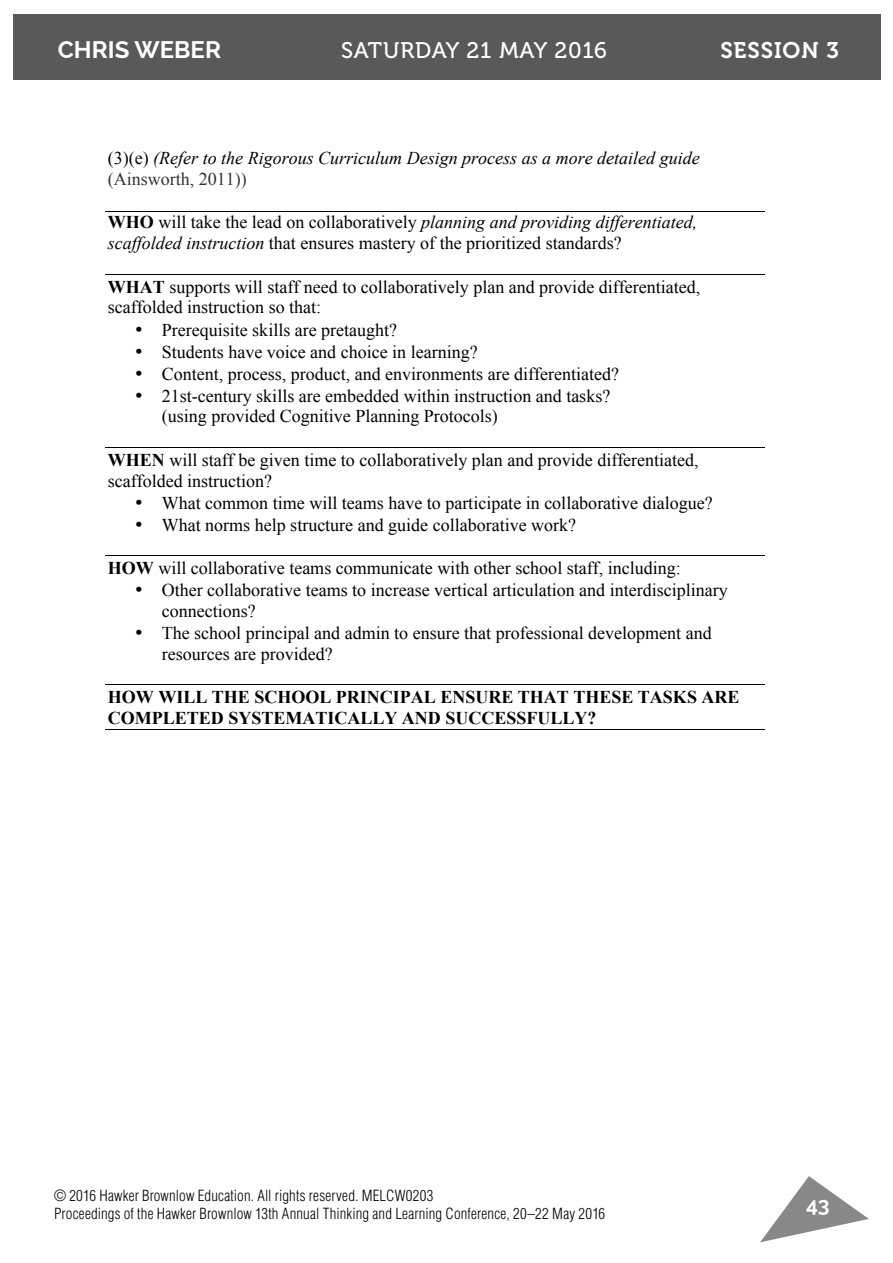
<style>
.page{position:relative;width:893px;height:1263px;background:#fff}
.page>*{position:absolute;margin:0;border:0;box-sizing:border-box;transform-origin:0 0}
.t1{font:700 24px "Raleway";color:#fff}
.t2{font:22.5px "Museo 500";letter-spacing:.04em;color:#fff}
.t3{font:22.5px "Museo 700";letter-spacing:.04em;color:#fff}
.t4{font:700 21px "Raleway";color:#fff}
.t5{font:18px/20.9px "Times New Roman";color:#000}
.t6{font:700 18px/20.5px "Times New Roman";color:#000}
.t7{font:italic 18px/20.9px "Times New Roman";color:#000}
.t8{font:300 condensed 15px/18px "Helvetica LT Std";letter-spacing:.01em;color:#000}
.s1{font-style:normal}
.s2{font-style:normal;color:#323232}
.s3{font-weight:700}
.s4{font-style:italic}
</style>
<div class="page">
<div style="left:13px;top:14px;width:867px;height:65px;background:#595959"></div>
<svg style="left:760px;top:1176px;width:109px;height:66px"></svg>
<hr style="left:106px;top:211px;width:659px;height:1px;background:#000">
<hr style="left:106px;top:274px;width:659px;height:1px;background:#000">
<hr style="left:106px;top:447px;width:659px;height:1px;background:#000">
<hr style="left:106px;top:555px;width:659px;height:1px;background:#000">
<hr style="left:106px;top:684px;width:659px;height:1px;background:#000">
<hr style="left:106px;top:729px;width:659px;height:1px;background:#000">
<h1 class="t1" style="left:58px;top:36px;width:165px">CHRIS WEBER</h1>
<p class="t2" style="left:341px;top:42px;width:267px">SATURDAY 21 MAY 2016</p>
<p class="t3" style="left:720px;top:42px;width:120px">SESSION 3</p>
<p class="t7" style="left:108px;top:147px;width:593px"><span class="s1">(3)(e)</span> (Refer to the Rigorous Curriculum Design process as a more detailed guide <span class="s2">(Ainsworth, 2011))</span></p>
<p class="t5" style="left:108px;top:212px;width:591px"><span class="s3">WHO</span> will take the lead on collaboratively <span class="s4">planning and providing differentiated, scaffolded instruction</span> that ensures mastery of the prioritized standards?</p>
<p class="t5" style="left:108px;top:276px;width:594px"><span class="s3">WHAT</span> supports will staff need to collaboratively plan and provide differentiated, scaffolded instruction so that:</p>
<p class="t5" style="left:135px;top:319px;width:264px">• Prerequisite skills are pretaught?</p>
<p class="t5" style="left:135px;top:341px;width:344px">• Students have voice and choice in learning?</p>
<p class="t5" style="left:135px;top:363px;width:486px">• Content, process, product, and environments are differentiated?</p>
<p class="t5" style="left:162px;top:385px;width:450px;text-indent:-27px">• 21st-century skills are embedded within instruction and tasks? (using provided Cognitive Planning Protocols)</p>
<p class="t5" style="left:108px;top:449px;width:592px"><span class="s3">WHEN</span> will staff be given time to collaboratively plan and provide differentiated, scaffolded instruction?</p>
<p class="t5" style="left:135px;top:492px;width:579px">• What common time will teams have to participate in collaborative dialogue?</p>
<p class="t5" style="left:135px;top:514px;width:443px">• What norms help structure and guide collaborative work?</p>
<p class="t5" style="left:108px;top:557px;width:574px"><span class="s3">HOW</span> will collaborative teams communicate with other school staff, including:</p>
<p class="t5" style="left:162px;top:580px;width:567px;text-indent:-27px">• Other collaborative teams to increase vertical articulation and interdisciplinary connections?</p>
<p class="t5" style="left:162px;top:622px;width:551px;text-indent:-27px">• The school principal and admin to ensure that professional development and resources are provided?</p>
<p class="t6" style="left:108px;top:686px;width:633px">HOW WILL THE SCHOOL PRINCIPAL ENSURE THAT THESE TASKS ARE<br>COMPLETED SYSTEMATICALLY AND SUCCESSFULLY?</p>
<p class="t8" style="left:54px;top:1189px;width:553px">© 2016 Hawker Brownlow Education. All rights reserved. MELCW0203<br>Proceedings of the Hawker Brownlow 13th Annual Thinking and Learning Conference, 20–22 May 2016</p>
<p class="t4" style="left:806px;top:1193px;width:25px">43</p>
</div>
